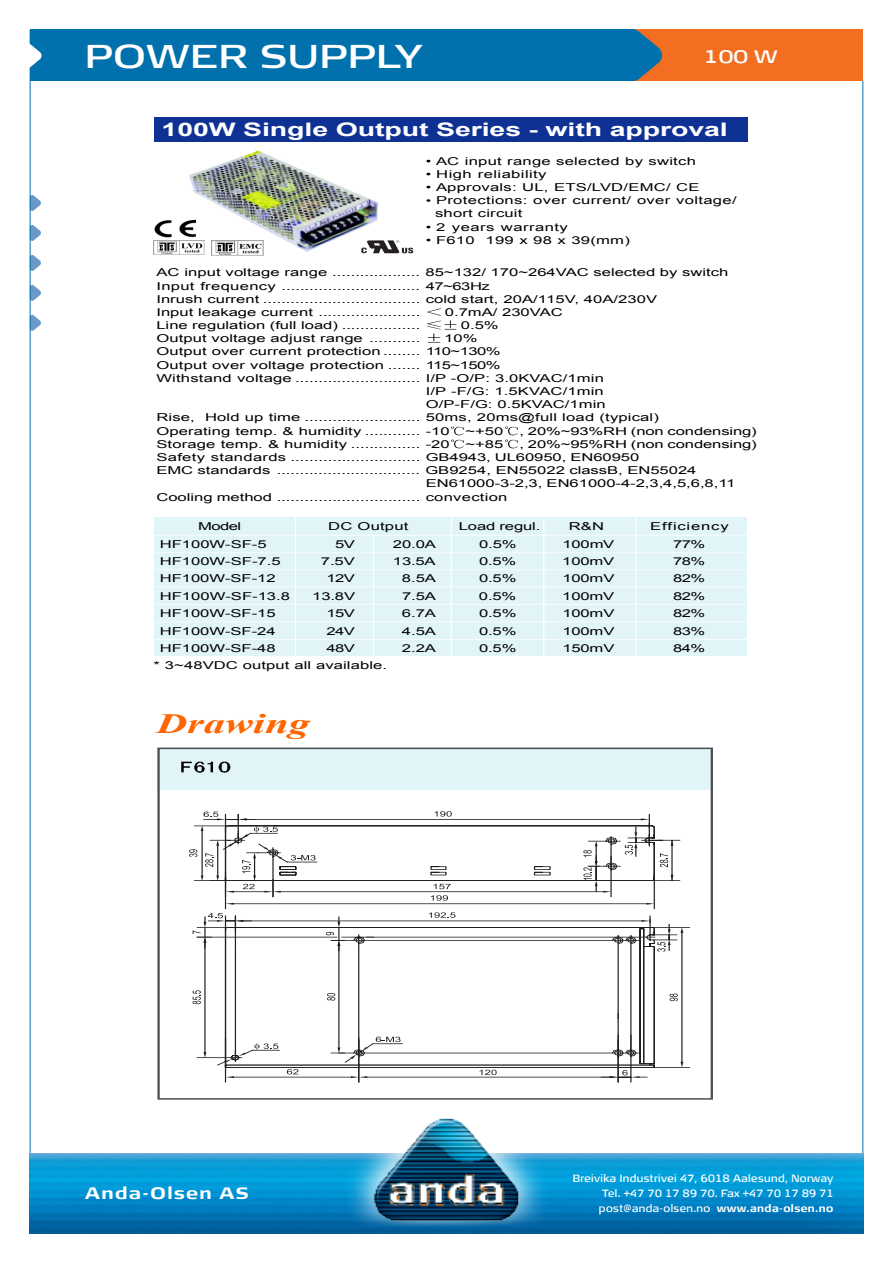
<style>
.page{position:relative;width:893px;height:1263px;background:#fff}
.page>*{position:absolute;margin:0;border:0;box-sizing:border-box;transform-origin:0 0}
.t1{font:33px "Signa Ext Column";letter-spacing:.03em;color:#fff}
.t2{font:italic 700 27.9px "Times New Roman";letter-spacing:-.005em;color:#ff6500;scale:1.53 1}
.t3{font:700 18.6px "Arial";letter-spacing:-.005em;color:#fff;scale:1.53 1}
.t4{font:18px "Signa Ext Column";color:#fff}
.t5{font:700 16.5px "Signa Ext";letter-spacing:.1em;color:#fff;scale:.9 1}
.t6{font:10.8px/13.2px "Arial";letter-spacing:.005em;color:#000;scale:1.53 1}
.t7{font:10.8px "Arial";letter-spacing:.05em;color:#000;scale:1.53 1}
.t8{font:10.5px/15px "Signa Ext Column";letter-spacing:.05em;color:#fff;text-align:center;scale:.8 1}
.s1{font-weight:700}
</style>
<div class="page">
<div style="left:625px;top:30px;width:238px;height:51px;background:#f36e21"></div>
<svg style="left:634px;top:30px;width:28px;height:51px"></svg>
<div style="left:30px;top:30px;width:604px;height:51px;background:#0071ad"></div>
<img style="left:30px;top:1153px;width:833px;height:80px">
<svg style="left:31px;top:195px;width:10px;height:16px"></svg>
<svg style="left:31px;top:225px;width:10px;height:16px"></svg>
<svg style="left:31px;top:255px;width:10px;height:16px"></svg>
<svg style="left:31px;top:285px;width:10px;height:16px"></svg>
<svg style="left:31px;top:315px;width:10px;height:16px"></svg>
<img style="left:291px;top:1118px;width:318px;height:116px">
<hr style="left:862px;top:81px;width:1px;height:1072px;background:#0071ad">
<hr style="left:30px;top:30px;width:1px;height:1123px;background:#0071ad">
<svg style="left:29px;top:43px;width:13px;height:25px"></svg>
<img style="left:189px;top:150px;width:190px;height:102px">
<svg style="left:361px;top:240px;width:52px;height:13px"></svg>
<img style="left:154px;top:220px;width:46px;height:20px">
<img style="left:211px;top:240px;width:53px;height:15px">
<img style="left:153px;top:240px;width:52px;height:15px">
<div style="left:154px;top:117px;width:594px;height:25px;background:#0e3193"></div>
<img style="left:426px;top:159px;width:5px;height:4px">
<img style="left:426px;top:172px;width:5px;height:4px">
<img style="left:426px;top:185px;width:5px;height:4px">
<img style="left:426px;top:199px;width:5px;height:3px">
<img style="left:426px;top:225px;width:5px;height:4px">
<img style="left:426px;top:238px;width:5px;height:4px">
<img style="left:427px;top:308px;width:14px;height:8px">
<img style="left:427px;top:320px;width:30px;height:10px">
<img style="left:427px;top:333px;width:14px;height:10px">
<img style="left:451px;top:426px;width:13px;height:10px">
<img style="left:505px;top:426px;width:13px;height:10px">
<img style="left:451px;top:439px;width:13px;height:10px">
<img style="left:505px;top:439px;width:13px;height:10px">
<div style="left:154px;top:518px;width:592px;height:138px;background:#e1f4f8"></div>
<hr style="left:295px;top:517px;width:1px;height:139px;background:#fff">
<hr style="left:373px;top:535px;width:1px;height:121px;background:#fff">
<hr style="left:451px;top:518px;width:1px;height:138px;background:#fff">
<hr style="left:543px;top:518px;width:1px;height:139px;background:#fff">
<hr style="left:636px;top:518px;width:1px;height:138px;background:#fff">
<hr style="left:154px;top:535px;width:593px;height:1px;background:#fff">
<hr style="left:154px;top:552px;width:593px;height:1px;background:#fff">
<hr style="left:154px;top:569px;width:593px;height:1px;background:#fff">
<hr style="left:154px;top:586px;width:593px;height:1px;background:#fff">
<hr style="left:154px;top:604px;width:593px;height:1px;background:#fff">
<hr style="left:154px;top:621px;width:593px;height:1px;background:#fff">
<hr style="left:154px;top:639px;width:593px;height:1px;background:#fff">
<svg style="left:189px;top:811px;width:502px;height:272px"></svg>
<div style="left:157px;top:748px;width:556px;height:42px;background:#e1f4f8"></div>
<img style="left:181px;top:761px;width:49px;height:12px">
<div style="left:158px;top:747px;width:555px;height:353px;border:2px solid #4d4d4d"></div>
<p class="t1" style="left:85px;top:35px;width:338px">POWER SUPPLY</p>
<p class="t4" style="left:704px;top:45px;width:75px">100 W</p>
<p class="t3" style="left:162px;top:117px;width:372px">100W Single Output Series - with approval</p>
<p class="t6" style="left:435px;top:154px;width:199px">AC input range selected by switch<br>High reliability<br>Approvals: UL, ETS/LVD/EMC/ CE<br>Protections: over current/ over voltage/ short circuit<br>2 years warranty<br>F610 199 x 98 x 39(mm)</p>
<p class="t6" style="left:156px;top:266px;width:375px">AC input voltage range ................... 85~132/ 170~264VAC selected by switch Input frequency .............................. 47~63Hz<br>Inrush current .................................. cold start, 20A/115V, 40A/230V<br>Input leakage current ......................</p>
<p class="t6" style="left:445px;top:306px;width:79px">0.7mA/ 230VAC</p>
<p class="t6" style="left:156px;top:319px;width:174px">Line regulation (full load) .................</p>
<p class="t6" style="left:461px;top:319px;width:26px">0.5%</p>
<p class="t6" style="left:156px;top:332px;width:174px">Output voltage adjust range ...........</p>
<p class="t6" style="left:444px;top:332px;width:23px">10%</p>
<p class="t6" style="left:156px;top:345px;width:226px">Output over current protection ........ 110~130%</p>
<p class="t6" style="left:156px;top:358px;width:226px">Output over voltage protection ....... 115~150%</p>
<p class="t6" style="left:156px;top:372px;width:294px">Withstand voltage ........................... I/P -O/P: 3.0KVAC/1min</p>
<p class="t6" style="left:426px;top:385px;width:118px">I/P -F/G: 1.5KVAC/1min</p>
<p class="t6" style="left:426px;top:398px;width:119px">O/P-F/G: 0.5KVAC/1min</p>
<p class="t6" style="left:156px;top:411px;width:330px">Rise, Hold up time ......................... 50ms, 20ms@full load (typical)</p>
<p class="t6" style="left:156px;top:424px;width:193px">Operating temp. &amp; humidity ............ -10</p>
<p class="t6" style="left:466px;top:424px;width:26px">~+50</p>
<p class="t6" style="left:519px;top:424px;width:157px">, 20%~93%RH (non condensing)</p>
<p class="t6" style="left:156px;top:437px;width:193px">Storage temp. &amp; humidity ............... -20</p>
<p class="t6" style="left:466px;top:437px;width:26px">~+85</p>
<p class="t6" style="left:519px;top:437px;width:157px">, 20%~95%RH (non condensing)</p>
<p class="t6" style="left:156px;top:451px;width:317px">Safety standards ............................ GB4943, UL60950, EN60950</p>
<p class="t6" style="left:156px;top:464px;width:354px">EMC standards ............................... GB9254, EN55022 classB, EN55024</p>
<p class="t6" style="left:426px;top:477px;width:204px">EN61000-3-2,3, EN61000-4-2,3,4,5,6,8,11</p>
<p class="t6" style="left:156px;top:490px;width:231px">Cooling method ............................... convection</p>
<p class="t6" style="left:198px;top:520px;width:29px">Model</p>
<p class="t6" style="left:328px;top:520px;width:54px">DC Output</p>
<p class="t6" style="left:459px;top:520px;width:55px">Load regul.</p>
<p class="t6" style="left:569px;top:520px;width:25px">R&amp;N</p>
<p class="t7" style="left:650px;top:519px;width:53px">Efficiency</p>
<p class="t6" style="left:160px;top:537px;width:71px">HF100W-SF-5</p>
<p class="t6" style="left:335px;top:537px;width:14px">5V</p>
<p class="t6" style="left:393px;top:537px;width:30px">20.0A</p>
<p class="t6" style="left:479px;top:537px;width:26px">0.5%</p>
<p class="t6" style="left:562px;top:537px;width:35px">100mV</p>
<p class="t6" style="left:673px;top:537px;width:23px">77%</p>
<p class="t6" style="left:160px;top:555px;width:80px">HF100W-SF-7.5</p>
<p class="t6" style="left:321px;top:555px;width:24px">7.5V</p>
<p class="t6" style="left:393px;top:555px;width:29px">13.5A</p>
<p class="t6" style="left:479px;top:555px;width:26px">0.5%</p>
<p class="t6" style="left:562px;top:555px;width:35px">100mV</p>
<p class="t6" style="left:673px;top:555px;width:23px">78%</p>
<p class="t6" style="left:160px;top:572px;width:77px">HF100W-SF-12</p>
<p class="t6" style="left:326px;top:572px;width:20px">12V</p>
<p class="t6" style="left:402px;top:572px;width:24px">8.5A</p>
<p class="t6" style="left:479px;top:572px;width:26px">0.5%</p>
<p class="t6" style="left:562px;top:572px;width:36px">100mV</p>
<p class="t6" style="left:673px;top:572px;width:23px">82%</p>
<p class="t6" style="left:160px;top:589px;width:87px">HF100W-SF-13.8</p>
<p class="t6" style="left:312px;top:589px;width:29px">13.8V</p>
<p class="t6" style="left:402px;top:589px;width:24px">7.5A</p>
<p class="t6" style="left:479px;top:589px;width:26px">0.5%</p>
<p class="t6" style="left:562px;top:589px;width:36px">100mV</p>
<p class="t6" style="left:673px;top:589px;width:23px">82%</p>
<p class="t6" style="left:160px;top:607px;width:77px">HF100W-SF-15</p>
<p class="t6" style="left:326px;top:607px;width:20px">15V</p>
<p class="t6" style="left:402px;top:607px;width:24px">6.7A</p>
<p class="t6" style="left:479px;top:607px;width:26px">0.5%</p>
<p class="t6" style="left:562px;top:607px;width:36px">100mV</p>
<p class="t6" style="left:673px;top:607px;width:23px">82%</p>
<p class="t6" style="left:160px;top:624px;width:77px">HF100W-SF-24</p>
<p class="t6" style="left:326px;top:624px;width:20px">24V</p>
<p class="t6" style="left:402px;top:624px;width:24px">4.5A</p>
<p class="t6" style="left:479px;top:624px;width:26px">0.5%</p>
<p class="t6" style="left:562px;top:624px;width:36px">100mV</p>
<p class="t6" style="left:673px;top:624px;width:23px">83%</p>
<p class="t6" style="left:160px;top:642px;width:77px">HF100W-SF-48</p>
<p class="t6" style="left:326px;top:642px;width:20px">48V</p>
<p class="t6" style="left:402px;top:642px;width:24px">2.2A</p>
<p class="t6" style="left:479px;top:642px;width:26px">0.5%</p>
<p class="t6" style="left:562px;top:642px;width:36px">150mV</p>
<p class="t6" style="left:673px;top:642px;width:23px">84%</p>
<p class="t6" style="left:154px;top:659px;width:154px">* 3~48VDC output all available.</p>
<p class="t2" style="left:157px;top:705px;width:102px">Drawing</p>
<p class="t5" style="left:85px;top:1183px;width:183px">Anda-Olsen AS</p>
<p class="t8" style="left:573px;top:1171px;width:327px">Breivika Industrivei 47, 6018 Aalesund, Norway</p>
<p class="t8" style="left:599px;top:1186px;width:295px">Tel. +47 70 17 89 70. Fax +47 70 17 89 71 post@anda-olsen.no <span class="s1">www.anda-olsen.no</span></p>
</div>
